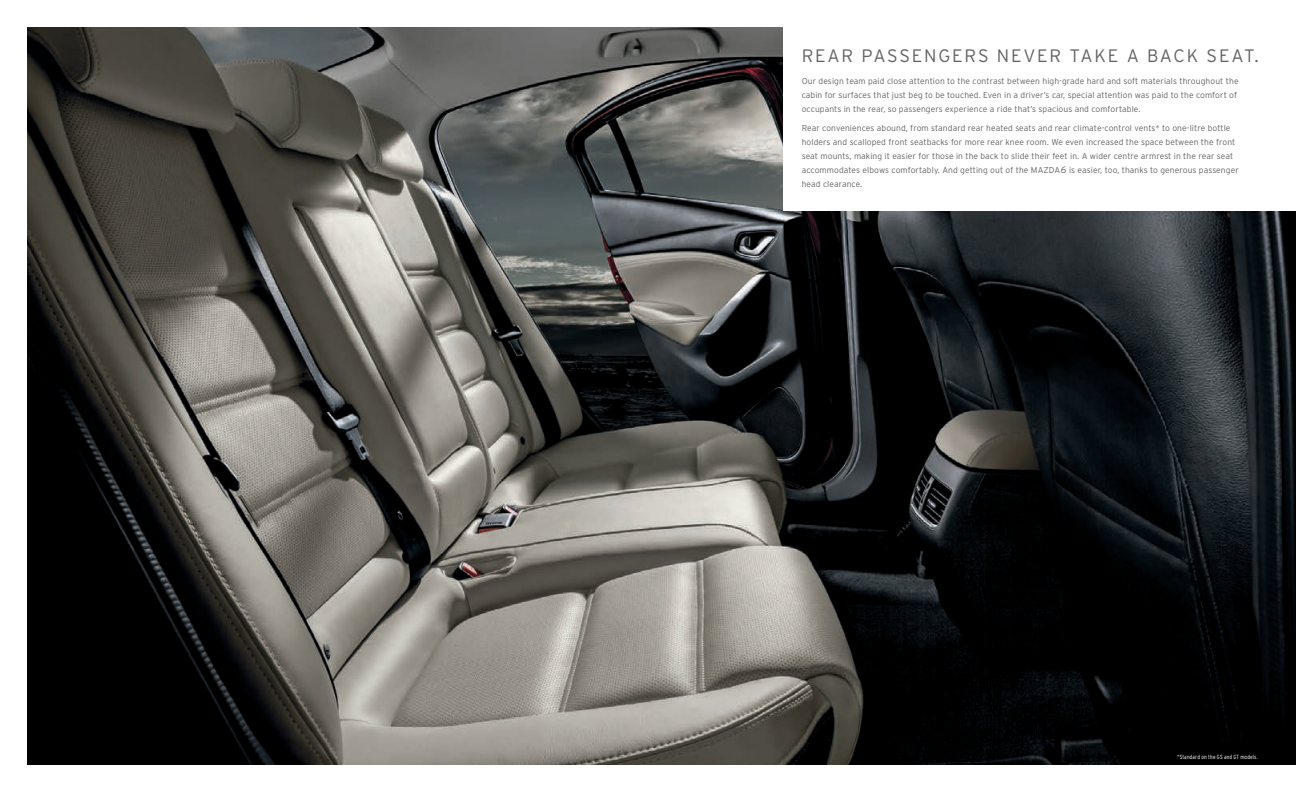
<style>
.page{position:relative;width:1296px;height:792px;background:#fff}
.page>*{position:absolute;margin:0;border:0;box-sizing:border-box;transform-origin:0 0}
.t1{font:300 18px "Interstate";letter-spacing:.1em;color:#636466}
.t2{font:300 8.5px/14px "Interstate";letter-spacing:.01em;color:#636466}
.t3{font:300 condensed 6px "Interstate";letter-spacing:.025em;color:#fff}
.s1{font-style:italic;font-size:9.3px}
</style>
<div class="page">
<img style="left:27px;top:27px;width:1269px;height:738px">
<div style="left:783px;top:0;width:513px;height:210px;background:#fff"></div>
<h1 class="t1" style="left:802px;top:46px;width:459px">REAR PASSENGERS NEVER TAKE A BACK SEAT.</h1>
<p class="t2" style="left:802px;top:74px;width:438px">Our design team paid close attention to the contrast between high-grade hard and soft materials throughout the cabin for surfaces that just beg to be touched. Even in a driver’s car, special attention was paid to the comfort of occupants in the rear, so passengers experience a ride that’s spacious and comfortable.</p>
<p class="t2" style="left:802px;top:121px;width:439px">Rear conveniences abound, from standard rear heated seats and rear climate-control vents* to one-litre bottle holders and scalloped front seatbacks for more rear knee room. We even increased the space between the front seat mounts, making it easier for those in the back to slide their feet in. A wider centre armrest in the rear seat accommodates elbows comfortably. And getting out of the MAZDA<span class="s1">6</span> is easier, too, thanks to generous passenger head clearance.</p>
<p class="t3" style="left:1177px;top:754px;width:82px">*Standard on the GS and GT models.</p>
</div>
